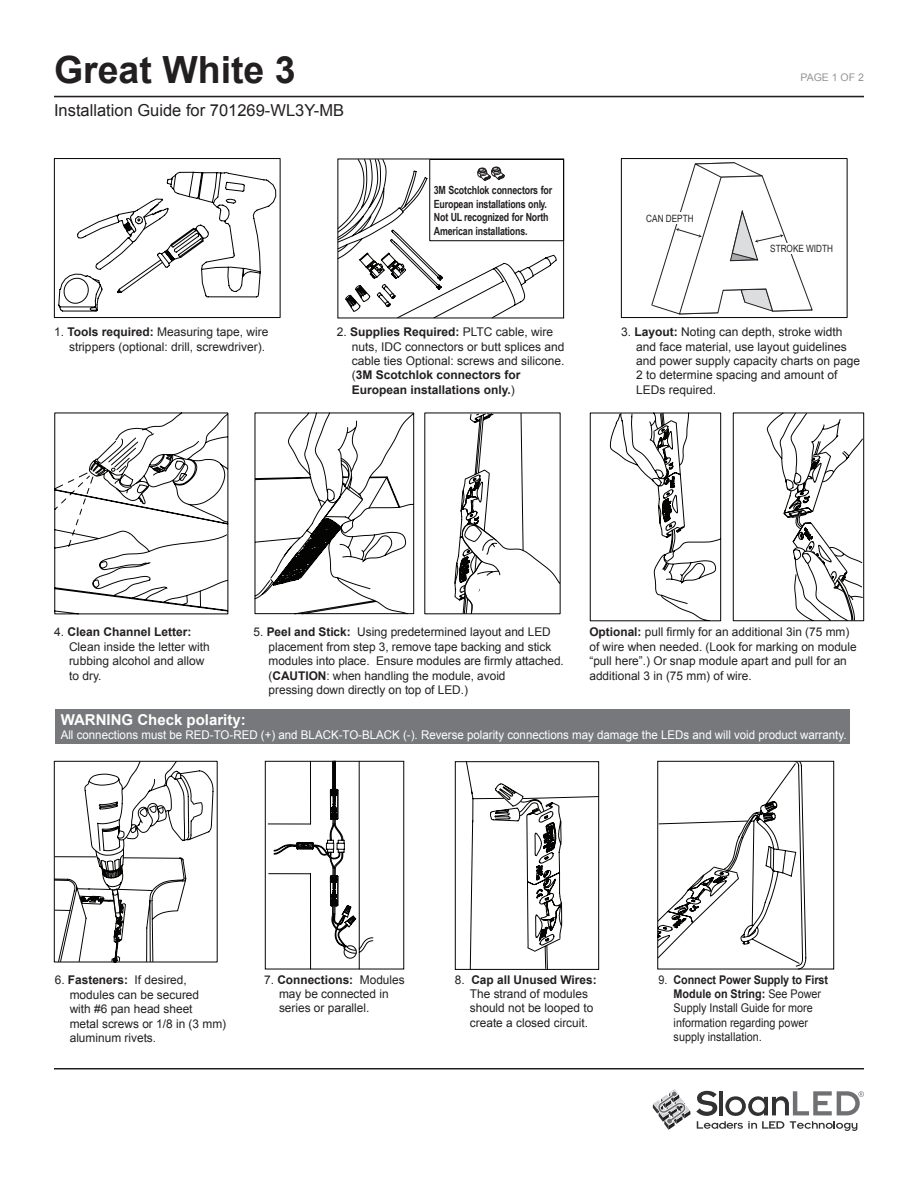
<style>
.page{position:relative;width:918px;height:1188px;background:#fff}
.page>*{position:absolute;margin:0;border:0;box-sizing:border-box;transform-origin:0 0}
.t1{font:700 37.5px "Arial";color:#231f20}
.t2{font:16.5px "Arial";color:#231f20}
.t3{font:700 15px "Arial";color:#fff}
.t4{font:12px/14.4px "Arial";color:#231f20}
.t5{font:12px "Arial";color:#fff;scale:.96 1}
.t6{font:700 12px/14.4px "Arial";letter-spacing:-.01em;color:#231f20;scale:.9 1}
.t7{font:12px/14.4px "Arial";color:#231f20;scale:.9 1}
.t8{font:700 11.25px/13.5px "Arial Narrow";letter-spacing:-.015em;color:#231f20;scale:.96 1}
.t9{font:10.5px "Arial";color:#939598}
.t10{font:10.05px "Arial Narrow";color:#231f20}
.s1{font-weight:700}
.s2{font-weight:400}
</style>
<div class="page">
<hr style="left:54px;top:96px;width:810px;height:1px;background:#231f20">
<svg style="left:54px;top:412px;width:175px;height:203px"></svg>
<div style="left:55px;top:709px;width:795px;height:35px;background:#76787b"></div>
<svg style="left:254px;top:412px;width:160px;height:203px"></svg>
<svg style="left:424px;top:412px;width:137px;height:202px"></svg>
<svg style="left:54px;top:761px;width:164px;height:202px"></svg>
<svg style="left:466px;top:763px;width:131px;height:205px"></svg>
<div style="left:455px;top:761px;width:144px;height:209px;border:1px solid #040503"></div>
<svg style="left:657px;top:761px;width:149px;height:209px"></svg>
<svg style="left:590px;top:412px;width:131px;height:209px"></svg>
<svg style="left:733px;top:412px;width:131px;height:210px"></svg>
<svg style="left:54px;top:158px;width:227px;height:160px"></svg>
<div style="left:621px;top:158px;width:227px;height:160px;border:1px solid #040503"></div>
<svg style="left:651px;top:162px;width:162px;height:152px"></svg>
<div style="left:769px;top:244px;width:43px;height:10px;background:#fff"></div>
<svg style="left:268px;top:763px;width:106px;height:207px"></svg>
<div style="left:265px;top:761px;width:139px;height:208px;border:1px solid #040503"></div>
<svg style="left:337px;top:158px;width:220px;height:161px"></svg>
<div style="left:429px;top:159px;width:135px;height:82px;border:1px solid #040503"></div>
<hr style="left:54px;top:1068px;width:810px;height:2px;background:#231f20">
<svg style="left:653px;top:1089px;width:211px;height:42px"></svg>
<p class="t1" style="left:54px;top:45px;width:243px">Great White 3</p>
<p class="t2" style="left:54px;top:99px;width:292px">Installation Guide for 701269-WL3Y-MB</p>
<p class="t8" style="left:434px;top:183px;width:125px">3M Scotchlok connectors for<br>European installations only.<br>Not UL recognized for North<br>American installations.</p>
<p class="t10" style="left:646px;top:211px;width:49px">CAN DEPTH</p>
<p class="t9" style="left:801px;top:70px;width:65px">PAGE 1 OF 2</p>
<p class="t10" style="left:770px;top:241px;width:64px">STROKE WIDTH</p>
<p class="t4" style="left:54px;top:325px;width:216px;text-align:right">1. <span class="s1">Tools required:</span> Measuring tape, wire strippers (optional: drill, screwdriver).</p>
<p class="t4" style="left:352px;top:325px;width:214px;text-indent:-15px">2. <span class="s1">Supplies Required:</span> PLTC cable, wire nuts, IDC connectors or butt splices and cable ties Optional: screws and silicone. (<span class="s1">3M Scotchlok connectors for European installations only.</span>)</p>
<p class="t4" style="left:636px;top:325px;width:226px;text-indent:-15px">3. <span class="s1">Layout:</span> Noting can depth, stroke width and face material, use layout guidelines and power supply capacity charts on page 2 to determine spacing and amount of LEDs required.</p>
<p class="t4" style="left:69px;top:625px;width:142px;text-indent:-15px">4. <span class="s1">Clean Channel Letter:<br></span>Clean inside the letter with rubbing alcohol and allow to dry.</p>
<p class="t4" style="left:589px;top:625px;width:269px"><span class="s1">Optional:</span> pull firmly for an additional 3in (75 mm) of wire when needed. (Look for marking on module “pull here”.) Or snap module apart and pull for an additional 3 in (75 mm) of wire.</p>
<p class="t4" style="left:254px;top:625px;width:299px">5. <span class="s1">Peel and Stick:</span> Using predetermined layout and LED</p>
<p class="t4" style="left:269px;top:639px;width:284px">placement from step 3, remove tape backing and stick</p>
<p class="t4" style="left:269px;top:654px;width:297px">modules into place. Ensure modules are firmly attached. (<span class="s1">CAUTION</span>: when handling the module, avoid<br>pressing down directly on top of LED.)</p>
<p class="t3" style="left:61px;top:709px;width:187px">WARNING Check polarity:</p>
<p class="t5" style="left:61px;top:727px;width:820px">All connections must be RED-TO-RED (+) and BLACK-TO-BLACK (-). Reverse polarity connections may damage the LEDs and will void product warranty.</p>
<p class="t4" style="left:55px;top:973px;width:134px">6. <span class="s1">Fasteners:</span> If desired,</p>
<p class="t4" style="left:70px;top:988px;width:158px">modules can be secured<br>with #6 pan head sheet<br>metal screws or 1/8 in (3 mm) aluminum rivets.</p>
<p class="t4" style="left:279px;top:972px;width:127px;text-indent:-15px">7. <span class="s1">Connections:</span> Modules may be connected in series or parallel.</p>
<p class="t4" style="left:455px;top:972px;width:143px;text-align:center">8. <span class="s1">Cap all Unused Wires:<br></span>The strand of modules</p>
<p class="t4" style="left:470px;top:1001px;width:125px">should not be looped to</p>
<p class="t4" style="left:470px;top:1016px;width:120px">create a closed circuit.</p>
<p class="t6" style="left:674px;top:973px;width:173px;text-indent:-15px"><span class="s2">9.</span> Connect Power Supply to First<br>Module on String: <span class="s2">See Power<br>Supply Install Guide for more</span></p>
<p class="t7" style="left:674px;top:1016px;width:151px">information regarding power supply installation.</p>
</div>
